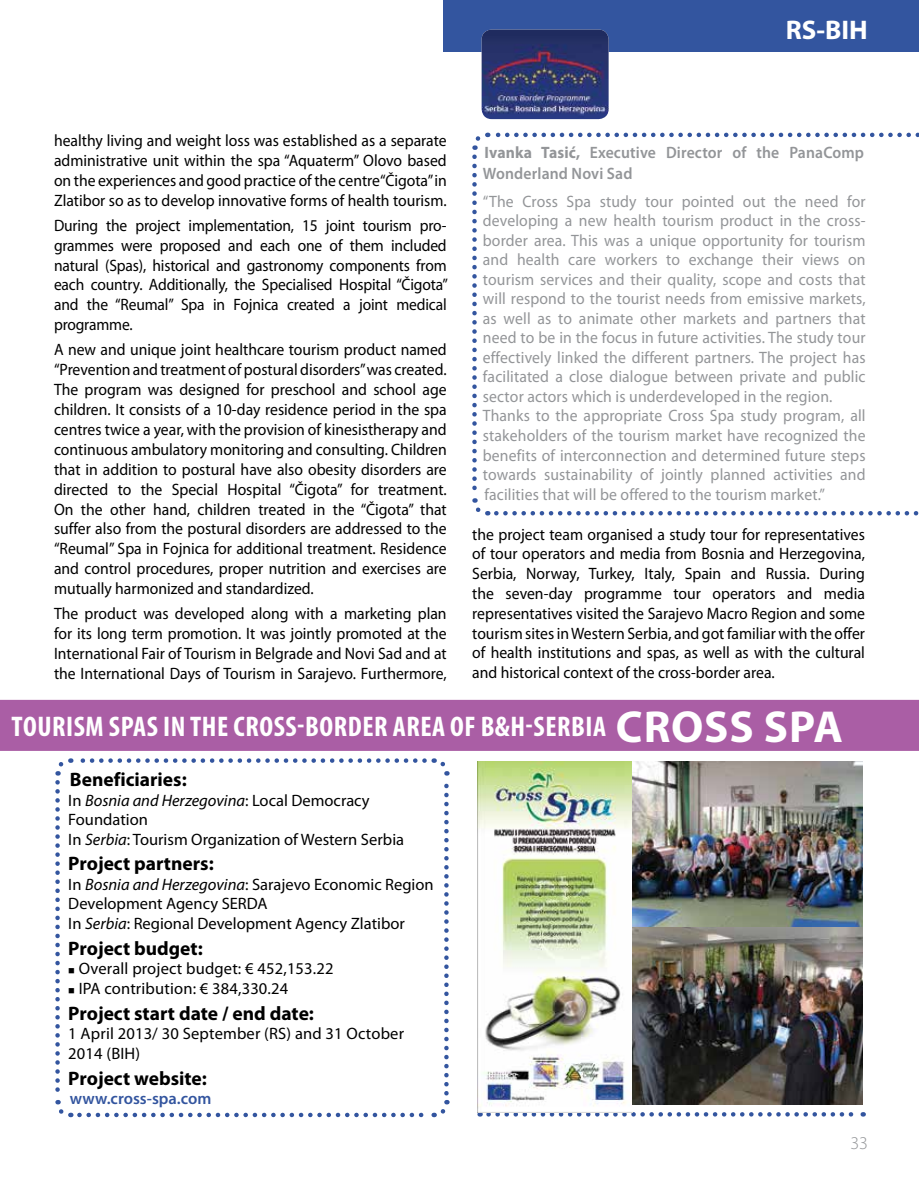
<style>
.page{position:relative;width:919px;height:1187px;background:#fff}
.page>*{position:absolute;margin:0;border:0;box-sizing:border-box;transform-origin:0 0}
.t1{font:700 condensed 28.5px "Myriad Pro";letter-spacing:.02em;color:#fff}
.t2{font:700 27px "Myriad Pro";color:#fff}
.t3{font:700 19.5px "Myriad Pro";color:#000}
.t4{font:300 18px "Myriad Pro";color:#939598}
.t5{font:16.5px/20px "Myriad Pro";color:#000;text-align:justify;scale:.95 1}
.t6{font:16.5px/19.5px "Myriad Pro";letter-spacing:.01em;color:#939598;scale:.95 1}
.t7{font:16.5px/19.5px "Myriad Pro";color:#000}
.t8{font:16.5px/20px "Myriad Pro";color:#000;scale:.94 1}
.t9{font:600 16.5px/21px "Myriad Pro";letter-spacing:.01em;color:#939598;scale:.95 1}
.t10{font:600 16.5px "Myriad Pro";color:#33559f}
.s1{font-weight:700}
.s2{font-stretch:normal;font-size:45px}
.s3{font-style:italic}
</style>
<div class="page">
<div style="left:443px;top:0;width:475px;height:51px;background:#33559f"></div>
<img style="left:481px;top:30px;width:127px;height:89px">
<svg style="left:55px;top:782px;width:16px;height:336px"></svg>
<svg style="left:79px;top:1100px;width:371px;height:17px"></svg>
<svg style="left:433px;top:758px;width:16px;height:335px"></svg>
<svg style="left:55px;top:758px;width:369px;height:17px"></svg>
<div style="left:0;top:699px;width:918px;height:51px;background:#aa5ea5"></div>
<svg style="left:472px;top:157px;width:16px;height:359px"></svg>
<svg style="left:496px;top:511px;width:423px;height:4px"></svg>
<svg style="left:472px;top:132px;width:447px;height:18px"></svg>
<svg style="left:488px;top:1112px;width:375px;height:4px"></svg>
<img style="left:477px;top:761px;width:155px;height:350px">
<img style="left:632px;top:761px;width:230px;height:342px">
<h2 class="t2" style="left:785px;top:13px;width:84px">RS-BIH</h2>
<p class="t5" style="left:54px;top:131px;width:415px">healthy living and weight loss was established as a separate administrative unit within the spa “Aquaterm” Olovo based on the experiences and good practice of the centre“Čigota” in Zlatibor so as to develop innovative forms of health tourism.</p>
<p class="t8" style="left:54px;top:215px;width:420px">During the project implementation, 15 joint tourism pro&shy;grammes were proposed and each one of them included natural (Spas), historical and gastronomy components from each country. Additionally, the Specialised Hospital “Čigota” and the “Reumal” Spa in Fojnica created a joint medical programme.</p>
<p class="t5" style="left:54px;top:339px;width:415px">A new and unique joint healthcare tourism product named “Prevention and treatment of postural disorders” was created.<br>The program was designed for preschool and school age children. It consists of a 10-day residence period in the spa centres twice a year, with the provision of kinesistherapy and continuous ambulatory monitoring and consulting. Children that in addition to postural have also obesity disorders are directed to the Special Hospital “Čigota” for treatment.<br>On the other hand, children treated in the “Čigota” that suffer also from the postural disorders are addressed to the “Reumal” Spa in Fojnica for additional treatment. Residence and control procedures, proper nutrition and exercises are mutually harmonized and standardized.</p>
<p class="t5" style="left:54px;top:603px;width:415px">The product was developed along with a marketing plan for its long term promotion. It was jointly promoted at the International Fair of Tourism in Belgrade and Novi Sad and at the International Days of Tourism in Sarajevo. Furthermore,</p>
<p class="t9" style="left:483px;top:141px;width:403px"><span class="s1">Ivanka Tasić,</span> Executive Director of the PanaComp<br>Wonderland Novi Sad</p>
<p class="t6" style="left:483px;top:191px;width:404px">“The Cross Spa study tour pointed out the need for developing a new health tourism product in the cross&shy;border area. This was a unique opportunity for tourism and health care workers to exchange their views on tourism services and their quality, scope and costs that will respond to the tourist needs from emissive markets, as well as to animate other markets and partners that need to be in the focus in future activities. The study tour effectively linked the different partners. The project has facilitated a close dialogue between private and public sector actors which is underdeveloped in the region.<br>Thanks to the appropriate Cross Spa study program, all stakeholders of the tourism market have recognized the benefits of interconnection and determined future steps towards sustainability of jointly planned activities and facilities that will be offered to the tourism market.”</p>
<p class="t5" style="left:472px;top:524px;width:415px">the project team organised a study tour for representatives of tour operators and media from Bosnia and Herzegovina, Serbia, Norway, Turkey, Italy, Spain and Russia. During the seven-day programme tour operators and media representatives visited the Sarajevo Macro Region and some tourism sites in Western Serbia, and got familiar with the offer of health institutions and spas, as well as with the cultural and historical context of the cross-border area.</p>
<h1 class="t1" style="left:12px;top:709px;width:832px">TOU RISM SPAS IN THE CROSS-BORDER AREA OF B&amp;H-SERBIA <span class="s2">CROSS SPA</span></h1>
<p class="t3" style="left:70px;top:766px;width:118px">Beneficiaries:</p>
<p class="t7" style="left:68px;top:790px;width:337px">In <span class="s3">Bosnia and Herzegovina</span>: Local Democracy<br>Foundation<br>In <span class="s3">Serbia</span>: Tourism Organization of Western Serbia</p>
<p class="t3" style="left:68px;top:851px;width:147px">Project partners:</p>
<p class="t7" style="left:68px;top:874px;width:367px">In <span class="s3">Bosnia and Herzegovina</span>: Sarajevo Economic Region<br>Development Agency SERDA<br>In <span class="s3">Serbia</span>: Regional Development Agency Zlatibor</p>
<p class="t3" style="left:68px;top:935px;width:136px">Project budget:</p>
<p class="t7" style="left:68px;top:958px;width:267px">■ Overall project budget: € 452,153.22</p>
<p class="t7" style="left:68px;top:978px;width:221px">■ IPA contribution: € 384,330.24</p>
<p class="t3" style="left:68px;top:1000px;width:247px">Project start date / end date:</p>
<p class="t7" style="left:68px;top:1023px;width:337px">1 April 2013/ 30 September (RS) and 31 October<br>2014 (BIH)</p>
<p class="t3" style="left:68px;top:1065px;width:140px">Project website:</p>
<p class="t10" style="left:70px;top:1088px;width:143px">www.cross-spa.com</p>
<p class="t4" style="left:850px;top:1133px;width:19px">33</p>
</div>
